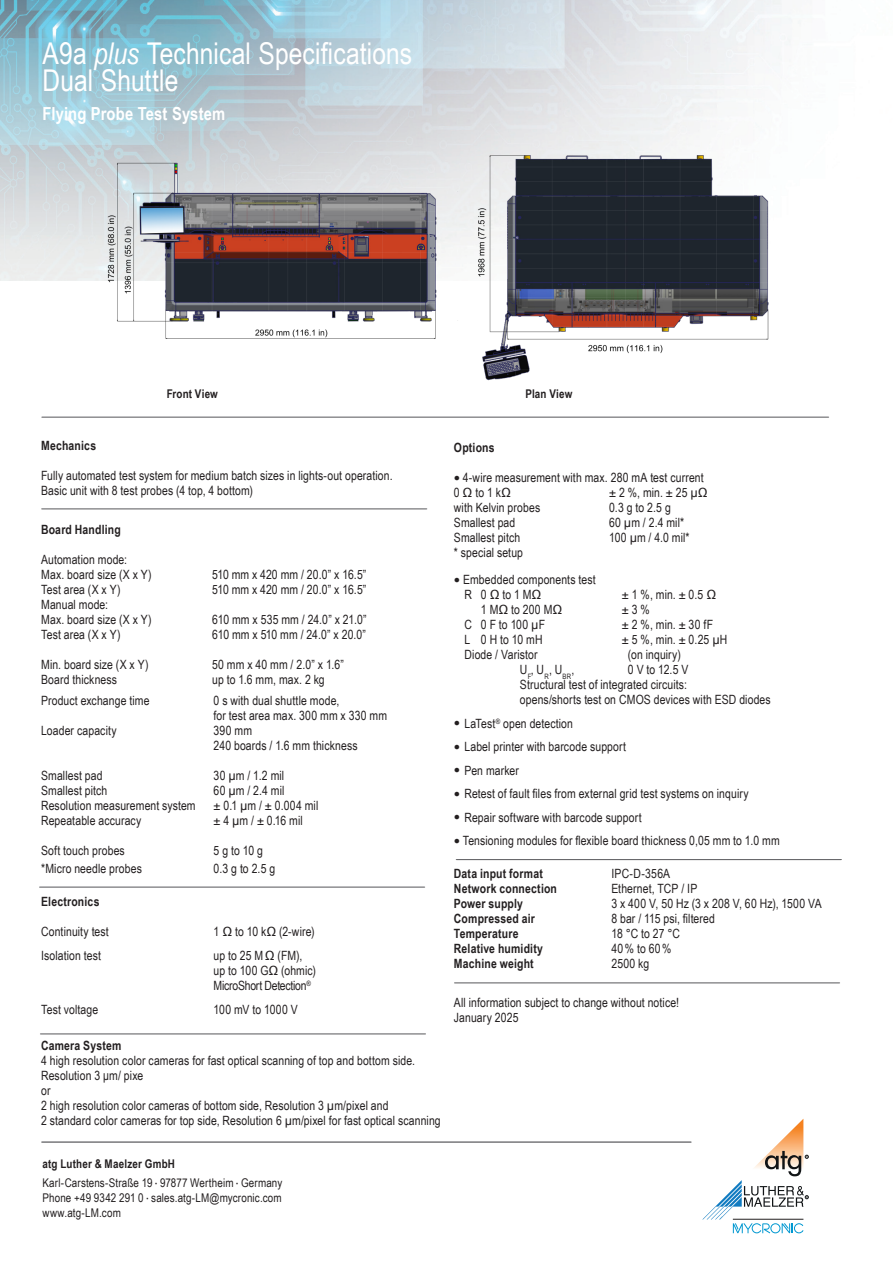
<style>
.page{position:relative;width:893px;height:1263px;background:#fff}
.page>*{position:absolute;margin:0;border:0;box-sizing:border-box;transform-origin:0 0}
.t1{font:30px "Arial Narrow";letter-spacing:.005em;color:#fff}
._01C_Front_Headline_Bodytext{font:700 18px "Arial Narrow";letter-spacing:.01em;color:#fff}
.t2{font:12.75px/15px "Arial Narrow";letter-spacing:.01em;color:#231f20}
.t3{font:700 12.75px "Arial Narrow";letter-spacing:.015em;color:#231f20}
.t4{font:12.75px/15px "Arial Narrow";letter-spacing:-.015em;color:#231f20}
.t5{font:12.75px "Arial Narrow";letter-spacing:-.01em;color:#231f20}
.t6{font:12px/15px "Arial Narrow";letter-spacing:.01em;color:#231f20}
.t7{font:700 12px "Arial Narrow";letter-spacing:.02em;color:#231f20}
.s1{font-style:italic}
.s2{font-weight:700}
.s3{font-size:6.9px}
.s4{font-size:10.5px}
</style>
<div class="page">
<img style="left:0;top:0;width:800px;height:281px">
<hr style="left:42px;top:416px;width:786px;height:2px;background:#69696c">
<img style="left:455px;top:142px;width:331px;height:239px">
<hr style="left:42px;top:1141px;width:649px;height:2px;background:#69696c">
<svg style="left:702px;top:1119px;width:106px;height:115px"></svg>
<hr style="left:42px;top:508px;width:384px;height:2px;background:#69696c">
<hr style="left:40px;top:886px;width:384px;height:2px;background:#69696c">
<hr style="left:41px;top:1033px;width:384px;height:1px;background:#69696c">
<hr style="left:455px;top:982px;width:384px;height:1px;background:#69696c">
<hr style="left:457px;top:859px;width:384px;height:1px;background:#69696c">
<img style="left:107px;top:160px;width:331px;height:179px">
<p class="t1" style="left:43px;top:32px;width:371px">A9a <span class="s1">plus</span> Technical Specifications</p>
<p class="t1" style="left:43px;top:59px;width:137px">Dual Shuttle</p>
<p class="_01C_Front_Headline_Bodytext" style="left:43px;top:100px;width:184px">Flying Probe Test System</p>
<p class="t7" style="left:167px;top:384px;width:53px">Front View</p>
<p class="t7" style="left:525px;top:384px;width:48px">Plan View</p>
<p class="t3" style="left:41px;top:436px;width:57px">Mechanics</p>
<p class="t2" style="left:41px;top:468px;width:353px">Fully automated test system for medium batch sizes in lights-out operation.<br>Basic unit with 8 test probes (4 top, 4 bottom)</p>
<p class="t3" style="left:41px;top:520px;width:81px">Board Handling</p>
<p class="t2" style="left:41px;top:551px;width:112px">Automation mode:<br>Max. board size (X x Y)</p>
<p class="t2" style="left:212px;top:566px;width:156px">510 mm x 420 mm / 20.0” x 16.5”</p>
<p class="t2" style="left:41px;top:581px;width:81px">Test area (X x Y)</p>
<p class="t2" style="left:212px;top:581px;width:156px">510 mm x 420 mm / 20.0” x 16.5”</p>
<p class="t2" style="left:41px;top:596px;width:112px">Manual mode:<br>Max. board size (X x Y)</p>
<p class="t2" style="left:212px;top:611px;width:156px">610 mm x 535 mm / 24.0” x 21.0”</p>
<p class="t2" style="left:41px;top:626px;width:81px">Test area (X x Y)</p>
<p class="t5" style="left:212px;top:625px;width:155px">610 mm x 510 mm / 24.0” x 20.0”</p>
<p class="t2" style="left:41px;top:656px;width:109px">Min. board size (X x Y)</p>
<p class="t2" style="left:212px;top:656px;width:134px">50 mm x 40 mm / 2.0” x 1.6”</p>
<p class="t2" style="left:41px;top:671px;width:78px">Board thickness</p>
<p class="t2" style="left:212px;top:671px;width:114px">up to 1.6 mm, max. 2 kg</p>
<p class="t2" style="left:41px;top:693px;width:110px">Product exchange time</p>
<p class="t2" style="left:214px;top:693px;width:175px">0 s with dual shuttle mode,<br>for test area max. 300 mm x 330 mm</p>
<p class="t2" style="left:41px;top:723px;width:77px">Loader capacity</p>
<p class="t2" style="left:214px;top:723px;width:146px">390 mm<br>240 boards / 1.6 mm thickness</p>
<p class="t2" style="left:41px;top:768px;width:63px">Smallest pad</p>
<p class="t2" style="left:214px;top:768px;width:72px">30 µm / 1.2 mil</p>
<p class="t2" style="left:41px;top:783px;width:68px">Smallest pitch</p>
<p class="t2" style="left:214px;top:783px;width:72px">60 µm / 2.4 mil</p>
<p class="t2" style="left:41px;top:798px;width:156px">Resolution measurement system</p>
<p class="t2" style="left:214px;top:798px;width:106px">± 0.1 µm / ± 0.004 mil</p>
<p class="t2" style="left:41px;top:813px;width:102px">Repeatable accuracy</p>
<p class="t2" style="left:214px;top:813px;width:91px">± 4 µm / ± 0.16 mil</p>
<p class="t2" style="left:41px;top:843px;width:85px">Soft touch probes</p>
<p class="t2" style="left:214px;top:843px;width:51px">5 g to 10 g</p>
<p class="t2" style="left:41px;top:861px;width:102px">*Micro needle probes</p>
<p class="t2" style="left:214px;top:861px;width:63px">0.3 g to 2.5 g</p>
<p class="t3" style="left:41px;top:892px;width:60px">Electronics</p>
<p class="t2" style="left:41px;top:924px;width:69px">Continuity test</p>
<p class="t2" style="left:214px;top:924px;width:103px">1 Ω to 10 kΩ (2-wire)</p>
<p class="t2" style="left:41px;top:948px;width:61px">Isolation test</p>
<p class="t4" style="left:214px;top:948px;width:104px">up to 25 MΩ (FM), up to 100 GΩ (ohmic)<br>MicroShort Detection<sup>®</sup></p>
<p class="t2" style="left:41px;top:1002px;width:59px">Test voltage</p>
<p class="t2" style="left:214px;top:1002px;width:86px">100 mV to 1000 V</p>
<p class="t2" style="left:41px;top:1038px;width:376px"><span class="s2">Camera System<br></span>4 high resolution color cameras for fast optical scanning of top and bottom side.<br>Resolution 3 μm/ pixe<br>or<br>2 high resolution color cameras of bottom side, Resolution 3 µm/pixel and</p>
<p class="t2" style="left:41px;top:1113px;width:401px">2 standard color cameras for top side, Resolution 6 µm/pixel for fast optical scanning</p>
<p class="t7" style="left:43px;top:1154px;width:134px">atg Luther &amp; Maelzer GmbH</p>
<p class="t6" style="left:43px;top:1175px;width:241px">Karl-Carstens-Straße 19 <span class="s3">•</span> 97877 Wertheim <span class="s3">•</span> Germany</p>
<p class="t6" style="left:43px;top:1190px;width:241px">Phone +49 9342 291 0 <span class="s3">•</span> sales.atg-LM@mycronic.com www.atg-LM.com</p>
<p class="t3" style="left:454px;top:438px;width:42px">Options</p>
<p class="t2" style="left:454px;top:470px;width:251px"><span class="s4">●</span> 4-wire measurement with max. 280 mA test current<br>0 Ω to 1 kΩ</p>
<p class="t2" style="left:609px;top:485px;width:100px">± 2 %, min. ± 25 µΩ</p>
<p class="t2" style="left:454px;top:500px;width:88px">with Kelvin probes</p>
<p class="t2" style="left:609px;top:500px;width:63px">0.3 g to 2.5 g</p>
<p class="t2" style="left:454px;top:515px;width:63px">Smallest pad</p>
<p class="t2" style="left:609px;top:515px;width:76px">60 µm / 2.4 mil*</p>
<p class="t2" style="left:454px;top:530px;width:68px">Smallest pitch</p>
<p class="t2" style="left:609px;top:530px;width:82px">100 µm / 4.0 mil*</p>
<p class="t2" style="left:454px;top:545px;width:71px">* special setup</p>
<p class="t2" style="left:454px;top:572px;width:143px"><span class="s4">●</span> Embedded components test</p>
<p class="t2" style="left:464px;top:587px;width:78px">R 0 Ω to 1 MΩ</p>
<p class="t2" style="left:622px;top:587px;width:96px">± 1 %, min. ± 0.5 Ω</p>
<p class="t2" style="left:481px;top:602px;width:83px">1 MΩ to 200 MΩ</p>
<p class="t2" style="left:622px;top:602px;width:29px">± 3 %</p>
<p class="t2" style="left:464px;top:617px;width:82px">C 0 F to 100 µF</p>
<p class="t2" style="left:622px;top:617px;width:93px">± 2 %, min. ± 30 fF</p>
<p class="t2" style="left:464px;top:632px;width:80px">L 0 H to 10 mH</p>
<p class="t2" style="left:622px;top:632px;width:107px">± 5 %, min. ± 0.25 µH</p>
<p class="t2" style="left:464px;top:647px;width:75px">Diode / Varistor</p>
<p class="t2" style="left:628px;top:647px;width:54px">(on inquiry)</p>
<p class="t2" style="left:520px;top:662px;width:56px">U<sub>F</sub>, U<sub>R</sub>, U<sub>BR</sub>,</p>
<p class="t2" style="left:628px;top:662px;width:62px">0 V to 12.5 V</p>
<p class="t2" style="left:520px;top:677px;width:169px">Structural test of integrated circuits:</p>
<p class="t2" style="left:520px;top:692px;width:252px">opens/shorts test on CMOS devices with ESD diodes</p>
<p class="t2" style="left:454px;top:715px;width:121px"><span class="s4">●</span> LaTest<sup>®</sup> open detection</p>
<p class="t2" style="left:454px;top:739px;width:174px"><span class="s4">●</span> Label printer with barcode support</p>
<p class="t2" style="left:454px;top:762px;width:67px"><span class="s4">●</span> Pen marker</p>
<p class="t2" style="left:454px;top:786px;width:296px"><span class="s4">●</span> Retest of fault files from external grid test systems on inquiry</p>
<p class="t2" style="left:454px;top:809px;width:189px"><span class="s4">●</span> Repair software with barcode support</p>
<p class="t2" style="left:454px;top:833px;width:327px"><span class="s4">●</span> Tensioning modules for flexible board thickness 0,05 mm to 1.0 mm</p>
<p class="t3" style="left:454px;top:864px;width:90px">Data input format</p>
<p class="t2" style="left:611px;top:866px;width:60px">IPC-D-356A</p>
<p class="t3" style="left:454px;top:879px;width:105px">Network connection</p>
<p class="t2" style="left:611px;top:881px;width:87px">Ethernet, TCP / IP</p>
<p class="t3" style="left:454px;top:894px;width:71px">Power supply</p>
<p class="t2" style="left:611px;top:896px;width:212px">3 x 400 V, 50 Hz (3 x 208 V, 60 Hz), 1500 VA</p>
<p class="t3" style="left:454px;top:909px;width:83px">Compressed air</p>
<p class="t2" style="left:611px;top:911px;width:105px">8 bar / 115 psi, filtered</p>
<p class="t3" style="left:454px;top:924px;width:66px">Temperature</p>
<p class="t2" style="left:611px;top:926px;width:70px">18 °C to 27 °C</p>
<p class="t3" style="left:454px;top:939px;width:91px">Relative humidity</p>
<p class="t2" style="left:611px;top:941px;width:62px">40% to 60%</p>
<p class="t3" style="left:454px;top:954px;width:81px">Machine weight</p>
<p class="t2" style="left:611px;top:956px;width:39px">2500 kg</p>
<p class="t2" style="left:454px;top:995px;width:227px">All information subject to change without notice!</p>
<p class="t2" style="left:454px;top:1010px;width:66px">January 2025</p>
</div>
